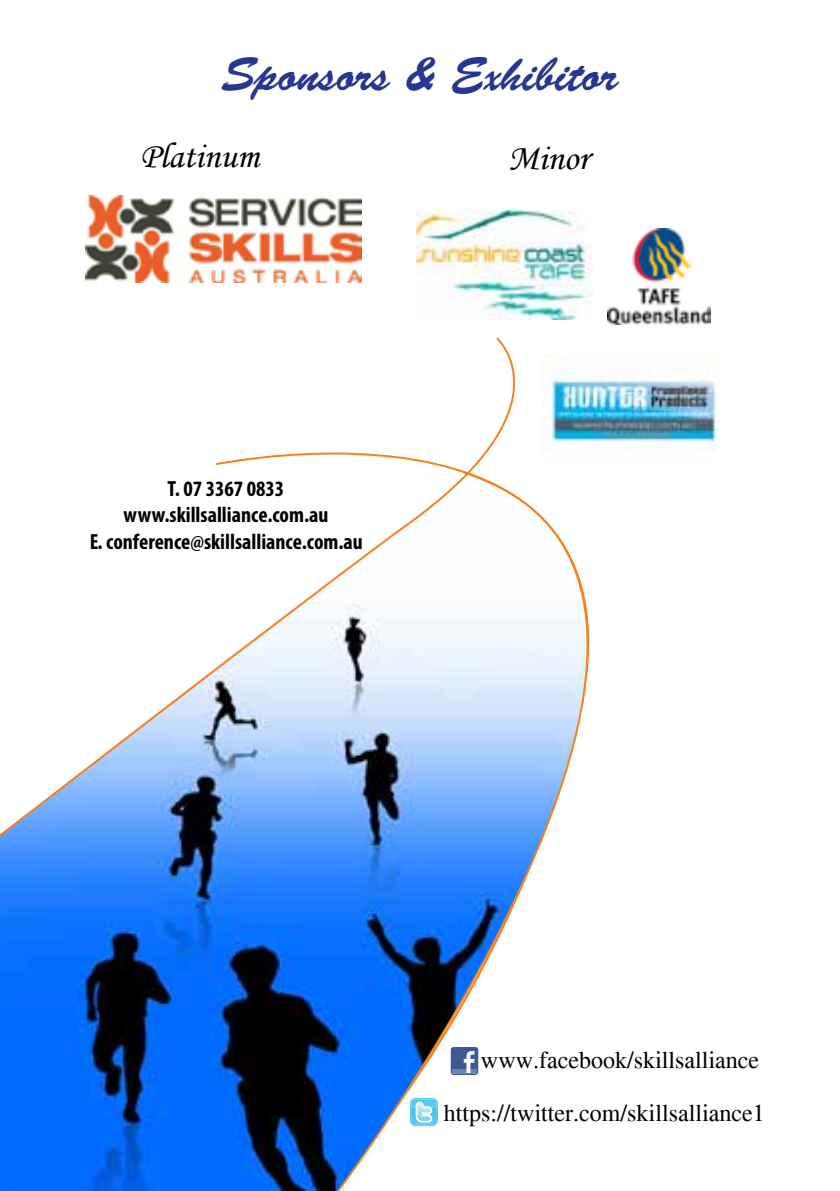
<style>
.page{position:relative;width:840px;height:1191px;background:#fff}
.page>*{position:absolute;margin:0;border:0;box-sizing:border-box;transform-origin:0 0}
.t1{font:48px "Brush Script Std";color:#273691}
.t2{font:36px "Monotype Corsiva";color:#000}
.t3{font:24px "Times";color:#000}
.t4{font:700 condensed 22px/26.4px "Myriad Pro";color:#000;text-align:center}
</style>
<div class="page">
<svg style="left:0;top:566px;width:590px;height:625px"></svg>
<svg style="left:0;top:337px;width:575px;height:514px"></svg>
<img style="left:541px;top:355px;width:176px;height:113px">
<img style="left:416px;top:211px;width:176px;height:108px">
<img style="left:85px;top:195px;width:276px;height:87px">
<img style="left:607px;top:229px;width:103px;height:95px">
<svg style="left:450px;top:1047px;width:28px;height:28px"></svg>
<svg style="left:410px;top:1098px;width:28px;height:28px"></svg>
<h1 class="t1" style="left:221px;top:48px;width:398px">Sponsors &amp; Exhibitor</h1>
<h2 class="t2" style="left:140px;top:134px;width:120px">Platinum</h2>
<p class="t4" style="left:89px;top:475px;width:275px">T. 07 3367 0833 www.skillsalliance.com.au<br>E. conference@skillsalliance.com.au</p>
<h2 class="t2" style="left:508px;top:136px;width:82px">Minor</h2>
<p class="t3" style="left:480px;top:1045px;width:279px">www.facebook/skillsalliance</p>
<p class="t3" style="left:443px;top:1098px;width:322px">https://twitter.com/skillsalliance1</p>
</div>
